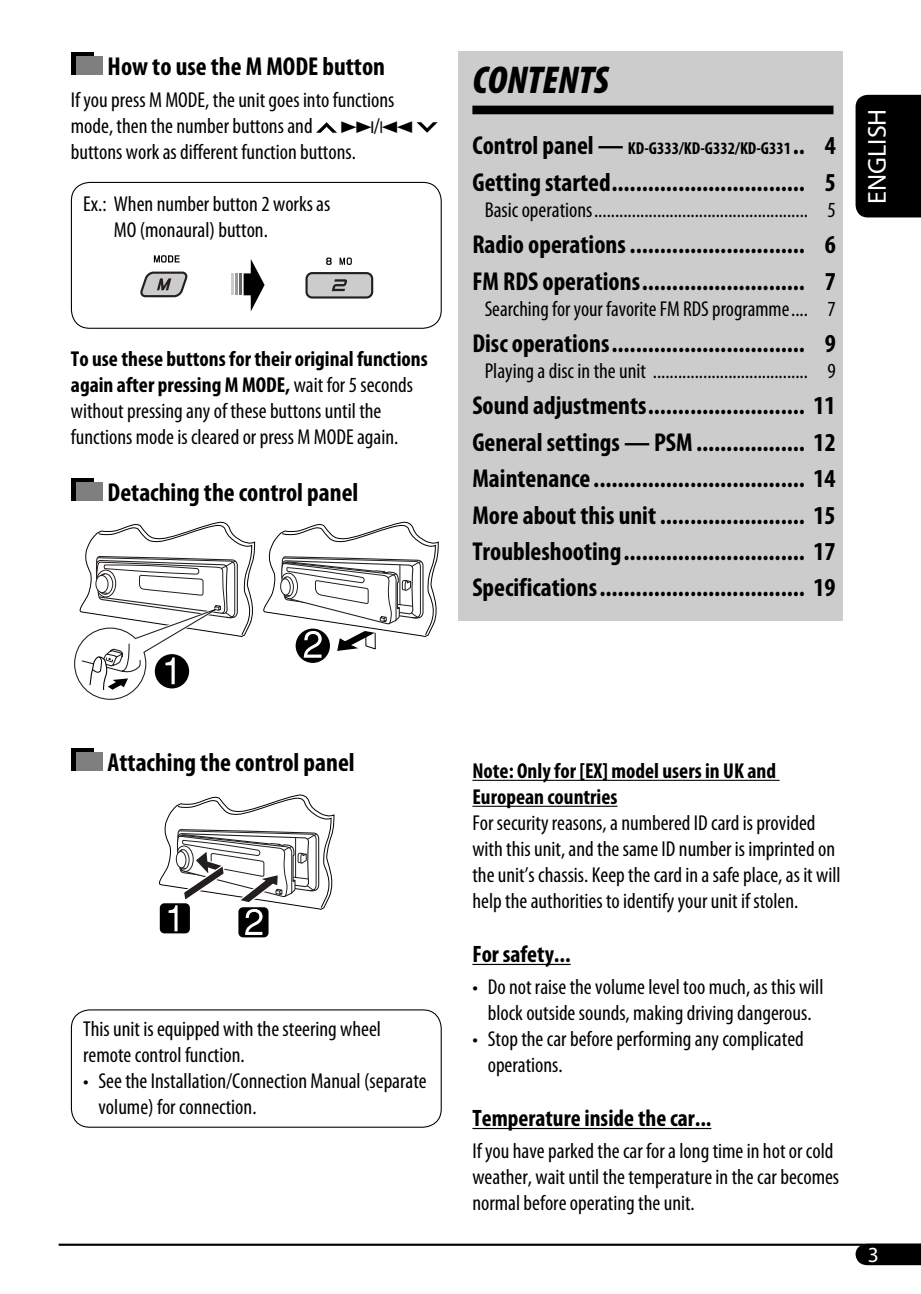
<style>
.page{position:relative;width:921px;height:1294px;background:#fff}
.page>*{position:absolute;margin:0;border:0;box-sizing:border-box;transform-origin:0 0}
.t1{font:italic 900 condensed 39px "Myriad Pro";color:#000}
.t2{font:700 condensed 26px/36.5px "Myriad Pro";color:#000}
.t3{font:26px "Myriad Pro";color:#fff}
.t4{font:700 condensed 23.75px "Myriad Pro";color:#000}
.t5{font:condensed 21.5px/26px "Myriad Pro";color:#000}
.t6{font:700 condensed 21.5px/26px "Myriad Pro";color:#000}
.t7{font:21.5px "Myriad Pro";color:#fff}
.t8{font:19.5px "Audio Font";color:#000}
.t9{font:700 condensed 17.25px "Myriad Pro";color:#000}
.s1{font-family:"Myriad Pro";font-stretch:condensed;font-size:21.5px}
.s2{font-weight:700}
.s3{font-size:26px}
</style>
<div class="page">
<hr style="left:59px;top:1243px;width:862px;height:2px;background:#000">
<div style="left:856px;top:95px;width:65px;height:122px;background:#000"></div>
<svg style="left:856px;top:1243px;width:65px;height:22px"></svg>
<div style="left:71px;top:52px;width:22px;height:23px;background:#000"></div>
<div style="left:76px;top:57px;width:26px;height:18px;background:#7f7f7f"></div>
<svg style="left:316px;top:122px;width:21px;height:11px"></svg>
<svg style="left:417px;top:122px;width:21px;height:11px"></svg>
<div style="left:71px;top:478px;width:22px;height:22px;background:#000"></div>
<div style="left:76px;top:482px;width:26px;height:18px;background:#7f7f7f"></div>
<div style="left:71px;top:748px;width:22px;height:22px;background:#000"></div>
<div style="left:76px;top:752px;width:26px;height:18px;background:#7f7f7f"></div>
<div style="left:458px;top:52px;width:385px;height:568px;background:#ccc"></div>
<div style="left:472px;top:106px;width:361px;height:8px;background:#000"></div>
<hr style="left:472px;top:779px;width:308px;height:1px;background:#000">
<hr style="left:472px;top:805px;width:146px;height:1px;background:#000">
<hr style="left:472px;top:963px;width:99px;height:2px;background:#000">
<hr style="left:472px;top:1127px;width:239px;height:2px;background:#000">
<div style="left:71px;top:182px;width:371px;height:147px;border:1px solid #000;border-radius:18px"></div>
<svg style="left:154px;top:255px;width:26px;height:7px"></svg>
<svg style="left:141px;top:271px;width:47px;height:27px"></svg>
<svg style="left:244px;top:259px;width:21px;height:52px"></svg>
<hr style="left:239px;top:273px;width:3px;height:22px;background:#666">
<hr style="left:235px;top:273px;width:3px;height:22px;background:#999">
<hr style="left:231px;top:273px;width:3px;height:22px;background:#ccc">
<svg style="left:326px;top:257px;width:6px;height:8px"></svg>
<svg style="left:340px;top:257px;width:12px;height:8px"></svg>
<div style="left:305px;top:272px;width:68px;height:26px;background:#ccc;border:2px solid #231f20;border-radius:6px"></div>
<svg style="left:332px;top:279px;width:15px;height:12px"></svg>
<div style="left:157px;top:900px;width:36px;height:36px;background:#fff;border:3px solid #fff;border-radius:6px"></div>
<div style="left:235px;top:904px;width:37px;height:36px;background:#000;border:3px solid #fff;border-radius:6px"></div>
<svg style="left:157px;top:794px;width:177px;height:141px"></svg>
<svg style="left:74px;top:522px;width:365px;height:178px"></svg>
<div style="left:71px;top:1009px;width:371px;height:118px;border:1px solid #000;border-radius:18px"></div>
<p class="t2" style="left:108px;top:50px;width:279px">How to use the M MODE button</p>
<p class="t5" style="left:71px;top:89px;width:325px">If you press M MODE, the unit goes into functions mode, then the number buttons and</p>
<p class="t8" style="left:340px;top:115px;width:74px">¢<span class="s1">/</span>4</p>
<p class="t5" style="left:71px;top:140px;width:287px">buttons work as different function buttons.</p>
<p class="t5" style="left:114px;top:192px;width:218px;text-indent:-31px">Ex.: When number button 2 works as<br>MO (monaural) button.</p>
<p class="t5" style="left:71px;top:348px;width:358px"><span class="s2">To use these buttons for their original functions again after pressing M MODE,</span> wait for 5 seconds without pressing any of these buttons until the functions mode is cleared or press M MODE again.</p>
<p class="t2" style="left:108px;top:476px;width:252px">Detaching the control panel</p>
<h1 class="t1" style="left:472px;top:66px;width:138px">CONTENTS</h1>
<p class="t9" style="left:472px;top:142px;width:365px"><span class="s3">Control panel —</span> KD-G333/KD-G332/KD-G331 <span class="s3">.. 4</span></p>
<p class="t2" style="left:472px;top:166px;width:365px">Getting started ................................ 5</p>
<p class="t5" style="left:485px;top:198px;width:353px">Basic operations ................................................... 5</p>
<p class="t2" style="left:472px;top:228px;width:365px">Radio operations ............................. 6<br>FM RDS operations ........................... 7</p>
<p class="t5" style="left:485px;top:297px;width:353px">Searching for your favorite FM RDS programme .... 7</p>
<p class="t2" style="left:472px;top:327px;width:365px">Disc operations ................................ 9</p>
<p class="t5" style="left:485px;top:359px;width:353px">Playing a disc in the unit ..................................... 9</p>
<p class="t2" style="left:472px;top:390px;width:365px;text-align:justify">Sound adjustments .......................... 11<br>General settings — PSM .................. 12<br>Maintenance ................................... 14<br>More about this unit ........................ 15<br>Troubleshooting .............................. 17<br>Specifications .................................. 19</p>
<p class="t3" style="left:867px;top:203px;width:96px;rotate:-90deg">ENGLISH</p>
<p class="t2" style="left:108px;top:746px;width:249px">Attaching the control panel</p>
<p class="t5" style="left:83px;top:1018px;width:299px">This unit is equipped with the steering wheel remote control function.</p>
<p class="t5" style="left:98px;top:1070px;width:330px;text-indent:-15px">• See the Installation/Connection Manual (separate volume) for connection.</p>
<p class="t6" style="left:472px;top:760px;width:305px">Note: Only for [EX] model users in UK and<br>European countries</p>
<p class="t5" style="left:472px;top:811px;width:370px">For security reasons, a numbered ID card is provided with this unit, and the same ID number is imprinted on the unit’s chassis. Keep the card in a safe place, as it will help the authorities to identify your unit if stolen.</p>
<p class="t4" style="left:472px;top:945px;width:100px">For safety...</p>
<p class="t5" style="left:472px;top:975px;width:353px;text-align:center">• Do not raise the volume level too much, as this will block outside sounds, making driving dangerous.</p>
<p class="t5" style="left:488px;top:1027px;width:318px;text-indent:-15px">• Stop the car before performing any complicated operations.</p>
<p class="t4" style="left:472px;top:1109px;width:240px">Temperature inside the car...</p>
<p class="t5" style="left:472px;top:1139px;width:368px">If you have parked the car for a long time in hot or cold weather, wait until the temperature in the car becomes normal before operating the unit.</p>
<p class="t7" style="left:868px;top:1246px;width:13px">3</p>
</div>
